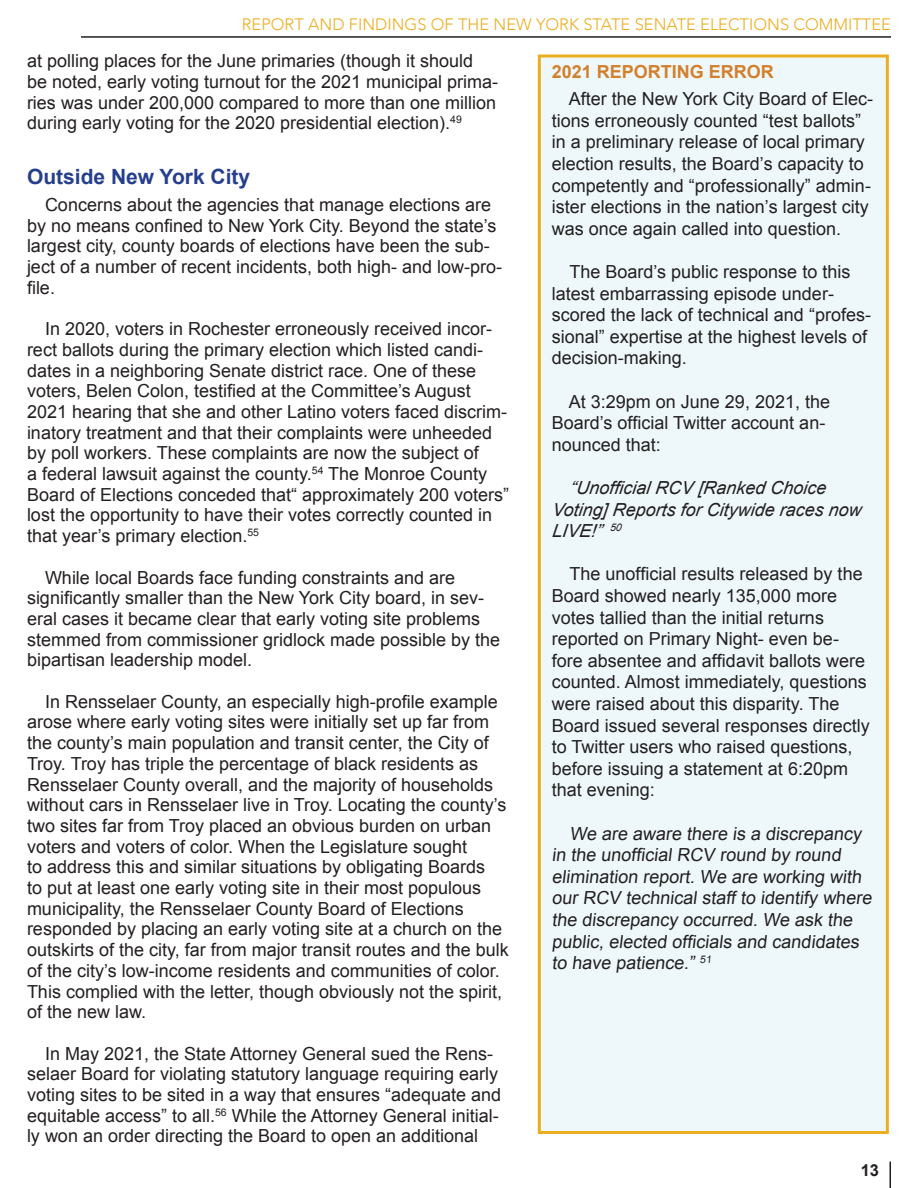
<style>
.page{position:relative;width:918px;height:1188px;background:#fff}
.page>*{position:absolute;margin:0;border:0;box-sizing:border-box;transform-origin:0 0}
.Heading_3{font:700 21px "Arial";color:#253f8e}
.t1{font:18px/20.7px "Arial";color:#231f20}
.t2{font:italic 18px/21.6px "Arial";color:#231f20}
.t3{font:700 18px "Arial";color:#d3802d}
.t4{font:300 16.5px "Avenir";color:#ebae20}
.t5{font:700 16.5px "Arial";color:#231f20}
</style>
<div class="page">
<hr style="left:81px;top:36px;width:810px;height:2px;background:#231f20">
<svg style="left:890px;top:1162px;width:1px;height:26px"></svg>
<div style="left:538px;top:54px;width:351px;height:1080px;background:#eef8fb;border:3px solid #ebae20"></div>
<p class="t4" style="left:242px;top:14px;width:651px">REPORT AND FINDINGS OF THE NEW YORK STATE SENATE ELECTIONS COMMITTEE</p>
<p class="t1" style="left:27px;top:51px;width:473px">at polling places for the June primaries (though it should<br>be noted, early voting turnout for the 2021 municipal prima&shy;ries was under 200,000 compared to more than one million during early voting for the 2020 presidential election).<sup>49</sup></p>
<p class="Heading_3" style="left:27px;top:163px;width:225px">Outside New York City</p>
<p class="t1" style="left:27px;top:194px;width:477px;text-indent:18px">Concerns about the agencies that manage elections are by no means confined to New York City. Beyond the state’s largest city, county boards of elections have been the sub&shy;ject of a number of recent incidents, both high- and low-pro&shy;file.</p>
<p class="t1" style="left:27px;top:319px;width:484px;text-indent:18px">In 2020, voters in Rochester erroneously received incor&shy;rect ballots during the primary election which listed candi&shy;dates in a neighboring Senate district race. One of these voters, Belen Colon, testified at the Committee’s August 2021 hearing that she and other Latino voters faced discrim&shy;inatory treatment and that their complaints were unheeded by poll workers. These complaints are now the subject of<br>a federal lawsuit against the county.<sup>54</sup> The Monroe County Board of Elections conceded that“ approximately 200 voters” lost the opportunity to have their votes correctly counted in that year’s primary election.<sup>55</sup></p>
<p class="t1" style="left:27px;top:567px;width:475px;text-indent:18px">While local Boards face funding constraints and are significantly smaller than the New York City board, in sev&shy;eral cases it became clear that early voting site problems stemmed from commissioner gridlock made possible by the bipartisan leadership model.</p>
<p class="t1" style="left:27px;top:691px;width:483px;text-indent:18px">In Rensselaer County, an especially high-profile example arose where early voting sites were initially set up far from the county’s main population and transit center, the City of Troy. Troy has triple the percentage of black residents as Rensselaer County overall, and the majority of households without cars in Rensselaer live in Troy. Locating the county’s two sites far from Troy placed an obvious burden on urban voters and voters of color. When the Legislature sought<br>to address this and similar situations by obligating Boards<br>to put at least one early voting site in their most populous municipality, the Rensselaer County Board of Elections responded by placing an early voting site at a church on the outskirts of the city, far from major transit routes and the bulk of the city’s low-income residents and communities of color.<br>This complied with the letter, though obviously not the spirit, of the new law.</p>
<p class="t1" style="left:27px;top:1043px;width:476px;text-indent:18px">In May 2021, the State Attorney General sued the Rens&shy;selaer Board for violating statutory language requiring early voting sites to be sited in a way that ensures “adequate and equitable access” to all.<sup>56</sup> While the Attorney General initial&shy;ly won an order directing the Board to open an additional</p>
<p class="t3" style="left:552px;top:60px;width:224px">2021 REPORTING ERROR</p>
<p class="t1" style="left:552px;top:88px;width:323px;line-height:21.6px;text-indent:17px">After the New York City Board of Elec&shy;tions erroneously counted “test ballots” in a preliminary release of local primary election results, the Board’s capacity to competently and “professionally” admin&shy;ister elections in the nation’s largest city was once again called into question.</p>
<p class="t1" style="left:552px;top:261px;width:321px;line-height:21.6px;text-indent:18px">The Board’s public response to this latest embarrassing episode under&shy;scored the lack of technical and “profes&shy;sional” expertise at the highest levels of decision-making.</p>
<p class="t1" style="left:552px;top:391px;width:280px;line-height:21.6px;text-indent:17px">At 3:29pm on June 29, 2021, the<br>Board’s official Twitter account an&shy;nounced that:</p>
<p class="t2" style="left:552px;top:477px;width:311px;text-indent:18px">“Unofficial RCV [Ranked Choice<br>Voting] Reports for Citywide races now<br>LIVE!” <sup>50</sup></p>
<p class="t1" style="left:552px;top:563px;width:320px;line-height:21.6px;text-indent:18px">The unofficial results released by the Board showed nearly 135,000 more votes tallied than the initial returns reported on Primary Night- even be&shy;fore absentee and affidavit ballots were counted. Almost immediately, questions were raised about this disparity. The Board issued several responses directly to Twitter users who raised questions, before issuing a statement at 6:20pm that evening:</p>
<p class="t1" style="left:552px;top:823px;width:324px;line-height:21.6px;text-indent:18px">We are aware there is a discrepancy in the unofficial RCV round by round elimination report. We are working with our RCV technical staff to identify where the discrepancy occurred. We ask the public, elected officials and candidates to have patience.” <sup>51</sup></p>
<p class="t5" style="left:861px;top:1159px;width:20px">13</p>
</div>
